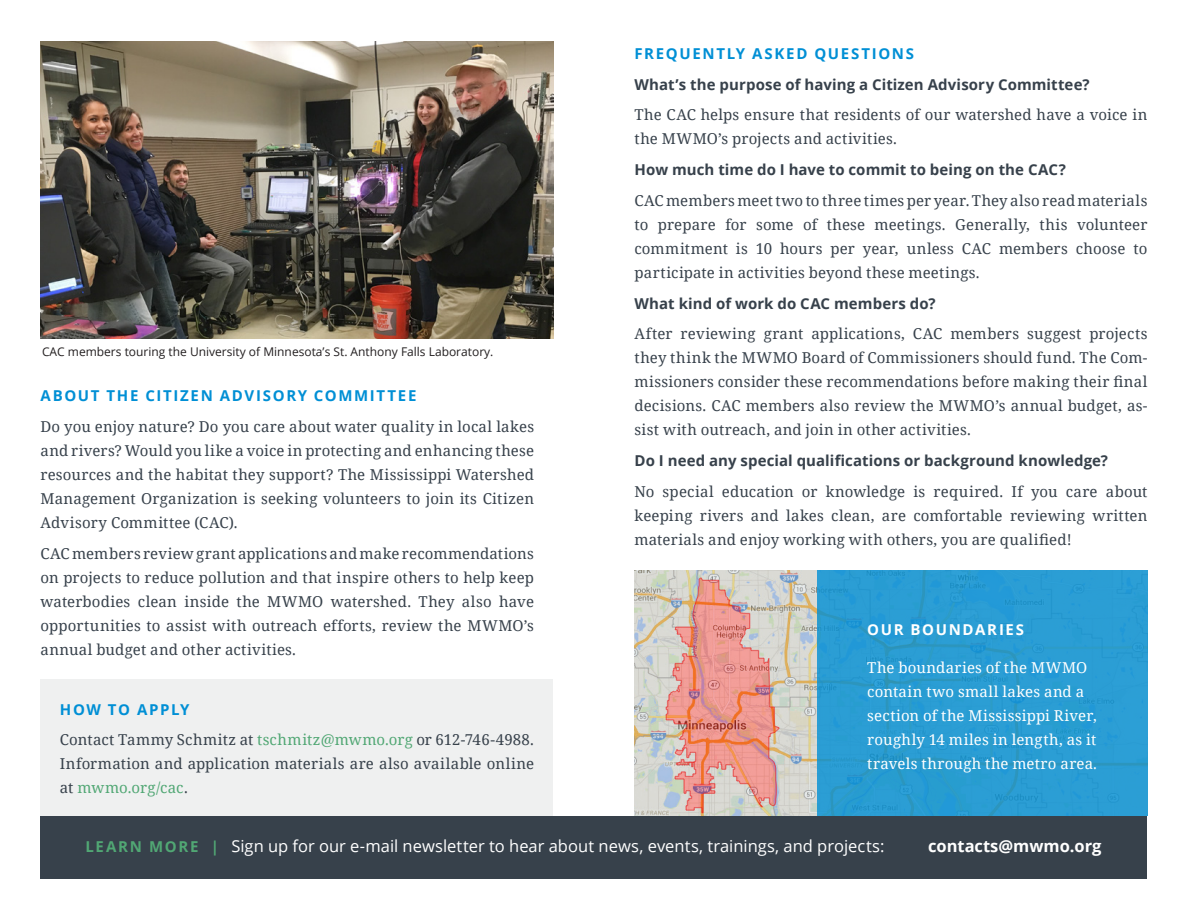
<style>
.page{position:relative;width:1188px;height:918px;background:#fff}
.page>*{position:absolute;margin:0;border:0;box-sizing:border-box;transform-origin:0 0}
.t1{font:16.5px "Open Sans";color:#fff}
.t2{font:700 16.5px "Open Sans";color:#fff}
.Body_Copy{font:15px/24px "Noto Serif";letter-spacing:.01em;color:#37414b;text-align:justify}
.Body_Copy-2{font:700 15px "Open Sans";letter-spacing:.005em;color:#37414b}
.Body_Copy__Reversed{font:15px/24px "Noto Serif";letter-spacing:.015em;color:#fff}
.Body_Copy-3{font:700 15px "Open Sans";letter-spacing:.115em;color:#008fd5}
.Body_Copy__Reversed-2{font:700 15px "Open Sans";letter-spacing:.105em;color:#fff}
.t3{font:12px "Open Sans";color:#231f20}
.s1{color:#51a774}
.s2{font-weight:700;font-size:15px;color:#51a774}
</style>
<div class="page">
<img style="left:634px;top:570px;width:183px;height:246px">
<div style="left:40px;top:679px;width:514px;height:138px;background:#eff0f0"></div>
<div style="left:817px;top:570px;width:331px;height:246px;background:#2b9dd4"></div>
<div style="left:40px;top:816px;width:1108px;height:63px;background:#37414b"></div>
<img style="left:40px;top:41px;width:514px;height:298px">
<p class="t3" style="left:42px;top:344px;width:453px">CAC members touring the University of Minnesota’s St. Anthony Falls Laboratory.</p>
<p class="Body_Copy-3" style="left:40px;top:385px;width:377px">ABOUT THE CITIZEN ADVISORY COMMITTEE</p>
<p class="Body_Copy" style="left:40px;top:414px;width:495px">Do you enjoy nature? Do you care about water quality in local lakes and rivers? Would you like a voice in protecting and enhancing these resources and the habitat they support? The Mississippi Watershed Management Organization is seeking volunteers to join its Citizen Advisory Committee (CAC).</p>
<p class="Body_Copy" style="left:40px;top:541px;width:495px">CAC members review grant applications and make recommendations on projects to reduce pollution and that inspire others to help keep waterbodies clean inside the MWMO watershed. They also have opportunities to assist with outreach efforts, review the MWMO’s annual budget and other activities.</p>
<p class="Body_Copy-3" style="left:60px;top:699px;width:131px">HOW TO APPLY</p>
<p class="Body_Copy" style="left:60px;top:727px;width:476px">Contact Tammy Schmitz at <span class="s1">tschmitz@mwmo.org</span> or 612-746-4988.<br>Information and application materials are also available online at <span class="s1">mwmo.org/cac</span>.</p>
<p class="Body_Copy-3" style="left:634px;top:43px;width:281px">FREQUENTLY ASKED QUESTIONS</p>
<p class="Body_Copy-2" style="left:634px;top:74px;width:456px">What’s the purpose of having a Citizen Advisory Committee?</p>
<p class="Body_Copy" style="left:634px;top:102px;width:515px">The CAC helps ensure that residents of our watershed have a voice in the MWMO’s projects and activities.</p>
<p class="Body_Copy-2" style="left:634px;top:159px;width:433px">How much time do I have to commit to being on the CAC?</p>
<p class="Body_Copy" style="left:634px;top:188px;width:515px">CAC members meet two to three times per year. They also read materials to prepare for some of these meetings. Generally, this volunteer commitment is 10 hours per year, unless CAC members choose to participate in activities beyond these meetings.</p>
<p class="Body_Copy-2" style="left:634px;top:293px;width:303px">What kind of work do CAC members do?</p>
<p class="Body_Copy" style="left:634px;top:321px;width:515px">After reviewing grant applications, CAC members suggest projects they think the MWMO Board of Commissioners should fund. The Com&shy;missioners consider these recommendations before making their final decisions. CAC members also review the MWMO’s annual budget, as&shy;sist with outreach, and join in other activities.</p>
<p class="Body_Copy-2" style="left:634px;top:450px;width:475px">Do I need any special qualifications or background knowledge?</p>
<p class="Body_Copy" style="left:634px;top:479px;width:515px">No special education or knowledge is required. If you care about keeping rivers and lakes clean, are comfortable reviewing written materials and enjoy working with others, you are qualified!</p>
<p class="Body_Copy__Reversed-2" style="left:867px;top:619px;width:158px">OUR BOUNDARIES</p>
<p class="Body_Copy__Reversed" style="left:867px;top:655px;width:231px">The boundaries of the MWMO contain two small lakes and a section of the Mississippi River, roughly 14 miles in length, as it travels through the metro area.</p>
<p class="t1" style="left:86px;top:834px;width:800px"><span class="s2">LEARN MORE |</span> Sign up for our e-mail newsletter to hear about news, events, trainings, and projects:</p>
<p class="t2" style="left:928px;top:834px;width:175px">contacts@mwmo.org</p>
</div>
